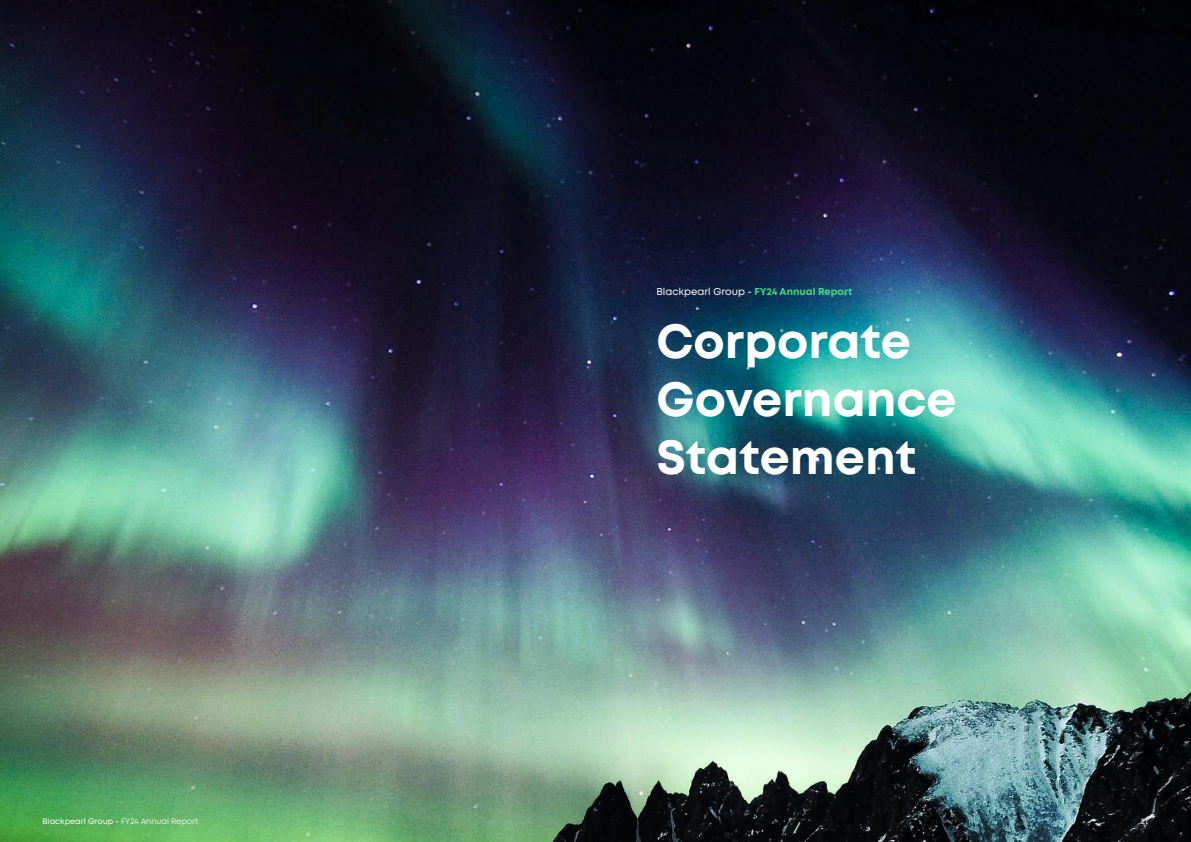
<style>
.page{position:relative;width:1191px;height:842px;background:#fff}
.page>*{position:absolute;margin:0;border:0;box-sizing:border-box;transform-origin:0 0}
.Main_Heading{font:700 48px/58px "Mont";color:#fff}
.Subhead1{font:10px "Mont";color:#fff}
.t1{font:8px "Mont";color:#fff}
.s1{font-weight:700;color:#3ddc84}
.s2{font-style:inherit}
</style>
<div class="page">
<img style="left:0;top:0;width:1191px;height:842px">
<svg style="left:1132px;top:816px;width:8px;height:10px"></svg>
<p class="Subhead1" style="left:656px;top:285px;width:198px">Blackpearl Group - <span class="s1">FY24 Annual Report</span></p>
<p class="Main_Heading" style="left:656px;top:313px;width:302px">Corporate<br>Governance<br>Statement</p>
<p class="t1" style="left:43px;top:816px;width:157px">Blackpearl Group - <span class="s2">FY24 Annual Report</span></p>
<p class="t1" style="left:1141px;top:816px;width:8px">21</p>
</div>
